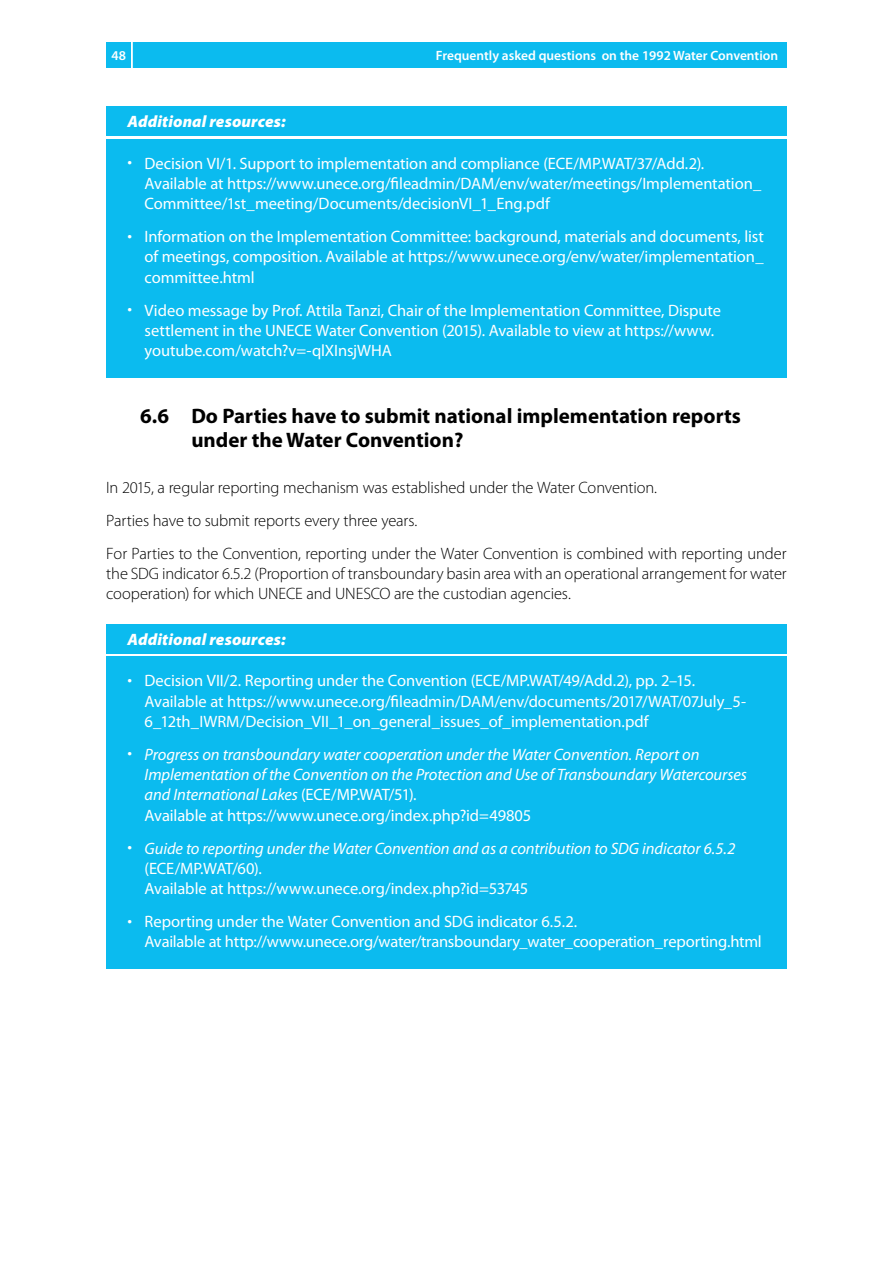
<style>
.page{position:relative;width:893px;height:1263px;background:#fff}
.page>*{position:absolute;margin:0;border:0;box-sizing:border-box;transform-origin:0 0}
.t1{font:700 21px/24px "Myriad Pro";color:#000}
.t2{font:16.5px/20.2px "Myriad Pro";letter-spacing:-.005em;color:#fff}
.t3{font:italic 16.5px/20.2px "Myriad Pro";letter-spacing:-.005em;color:#fff}
.t4{font:300 16.5px/33px "Myriad Pro";letter-spacing:-.01em;color:#000}
.t5{font:italic 900 16.5px "Myriad Pro";letter-spacing:.005em;color:#fff}
.t6{font:600 13.5px "Myriad Pro";color:#fff}
.s1{font-style:normal}
</style>
<div class="page">
<div style="left:106px;top:43px;width:681px;height:25px;background:#0bbbef"></div>
<hr style="left:131px;top:30px;width:2px;height:50px;background:#fff">
<div style="left:106px;top:106px;width:681px;height:30px;background:#0bbbef"></div>
<div style="left:106px;top:139px;width:681px;height:91px;background:#0bbbef"></div>
<div style="left:106px;top:213px;width:681px;height:91px;background:#0bbbef"></div>
<div style="left:106px;top:286px;width:681px;height:91px;background:#0bbbef"></div>
<div style="left:106px;top:624px;width:681px;height:29px;background:#0bbbef"></div>
<div style="left:106px;top:657px;width:681px;height:91px;background:#0bbbef"></div>
<div style="left:106px;top:730px;width:681px;height:112px;background:#0bbbef"></div>
<div style="left:106px;top:824px;width:681px;height:91px;background:#0bbbef"></div>
<div style="left:106px;top:898px;width:681px;height:70px;background:#0bbbef"></div>
<p class="t6" style="left:111px;top:47px;width:16px">48</p>
<p class="t6" style="left:436px;top:47px;width:344px">Frequently asked questions on the 1992 Water Convention</p>
<p class="t5" style="left:128px;top:111px;width:160px">Additional resources:</p>
<p class="t2" style="left:145px;top:153px;width:618px;text-indent:-17px">• Decision VI/1. Support to implementation and compliance (ECE/MP.WAT/37/Add.2).<br>Available at https://www.unece.org/fileadmin/DAM/env/water/meetings/Implementation_<br>Committee/1st_meeting/Documents/decisionVI_1_Eng.pdf</p>
<p class="t2" style="left:145px;top:226px;width:621px;text-align:justify;text-indent:-17px">• Information on the Implementation Committee: background, materials and documents, list of meetings, composition. Available at https://www.unece.org/env/water/implementation_ committee.html</p>
<p class="t2" style="left:145px;top:300px;width:578px;text-indent:-17px">• Video message by Prof. Attila Tanzi, Chair of the Implementation Committee, Dispute settlement in the UNECE Water Convention (2015). Available to view at https://www. youtube.com/watch?v=-qlXInsjWHA</p>
<p class="t1" style="left:191px;top:403px;width:551px;text-indent:-51px">6.6 Do Parties have to submit national implementation reports under the Water Convention?</p>
<p class="t4" style="left:106px;top:470px;width:682px">In 2015, a regular reporting mechanism was established under the Water Convention.<br>Parties have to submit reports every three years.<br>For Parties to the Convention, reporting under the Water Convention is combined with reporting under</p>
<p class="t4" style="left:106px;top:563px;width:682px;line-height:20.2px">the SDG indicator 6.5.2 (Proportion of transboundary basin area with an operational arrangement for water cooperation) for which UNECE and UNESCO are the custodian agencies.</p>
<p class="t5" style="left:128px;top:628px;width:160px">Additional resources:</p>
<p class="t2" style="left:145px;top:670px;width:603px;text-indent:-17px">• Decision VII/2. Reporting under the Convention (ECE/MP.WAT/49/Add.2), pp. 2–15.<br>Available at https://www.unece.org/fileadmin/DAM/env/documents/2017/WAT/07July_5-<br>6_12th_IWRM/Decision_VII_1_on_general_issues_of_implementation.pdf</p>
<p class="t3" style="left:145px;top:744px;width:604px;text-indent:-17px"><span class="s1">•</span> Progress on transboundary water cooperation under the Water Convention. Report on Implementation of the Convention on the Protection and Use of Transboundary Watercourses and International Lakes <span class="s1">(ECE/MP.WAT/51).<br>Available at https://www.unece.org/index.php?id=49805</span></p>
<p class="t3" style="left:145px;top:838px;width:592px;text-indent:-17px"><span class="s1">•</span> Guide to reporting under the Water Convention and as a contribution to SDG indicator 6.5.2 <span class="s1">(ECE/MP.WAT/60).<br>Available at https://www.unece.org/index.php?id=53745</span></p>
<p class="t2" style="left:145px;top:911px;width:619px;text-indent:-17px">• Reporting under the Water Convention and SDG indicator 6.5.2.<br>Available at http://www.unece.org/water/transboundary_water_cooperation_reporting.html</p>
</div>
